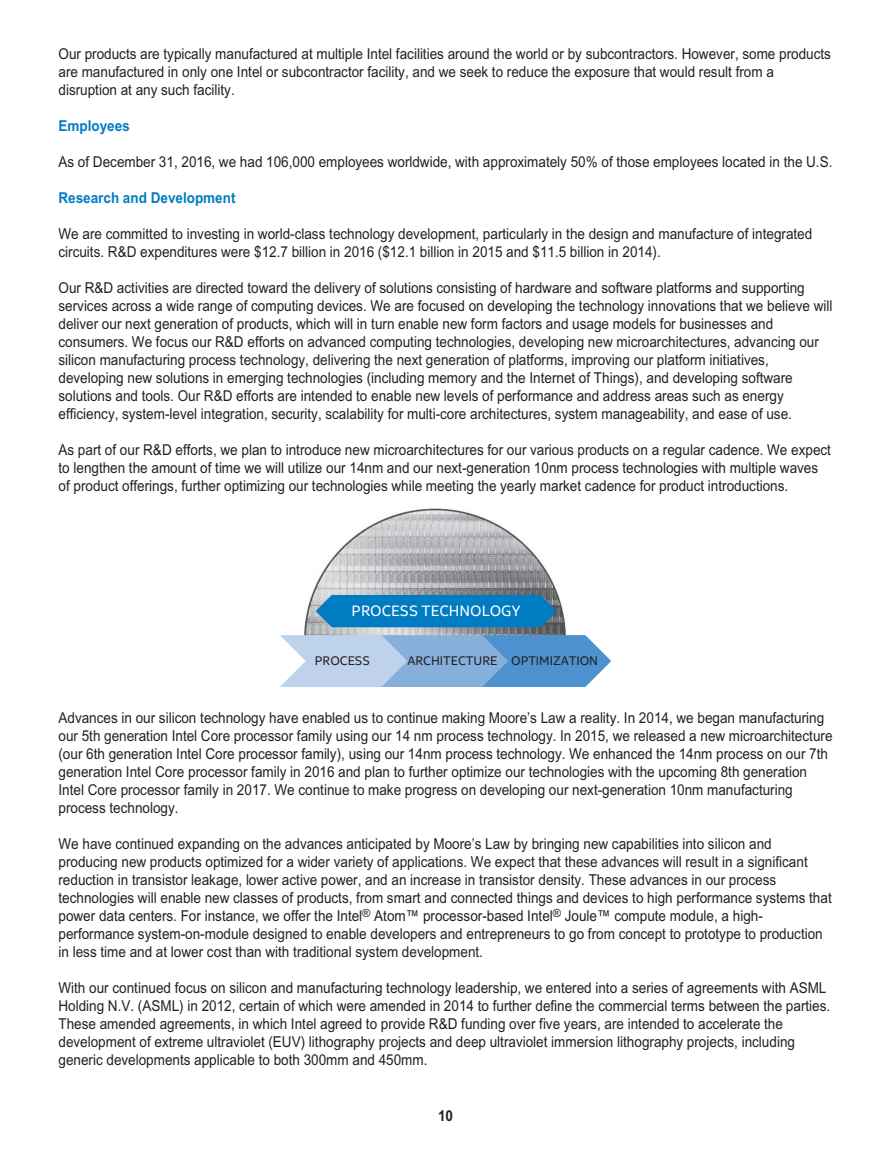
<style>
.page{position:relative;width:891px;height:1161px;background:#fff}
.page>*{position:absolute;margin:0;border:0;box-sizing:border-box;transform-origin:0 0}
.t1{font:15.15px "Intel Clear";color:#fff}
.t2{font:15px/18px "Arial";color:#231f20;scale:.9 1}
.t3{font:700 15px "Arial";color:#007cc2;scale:.9 1}
.t4{font:700 15px "Arial";color:#231f20;scale:.9 1}
.t5{font:12.6px "Intel Clear";letter-spacing:-.005em;color:#231f20}
</style>
<div class="page">
<img style="left:304px;top:508px;width:262px;height:127px">
<svg style="left:316px;top:595px;width:241px;height:32px;background:#097dbf"></svg>
<svg style="left:280px;top:635px;width:331px;height:52px;background:#8eb6de"></svg>
<p class="t2" style="left:58px;top:46px;width:860px">Our products are typically manufactured at multiple Intel facilities around the world or by subcontractors. However, some products are manufactured in only one Intel or subcontractor facility, and we seek to reduce the exposure that would result from a disruption at any such facility.</p>
<p class="t3" style="left:58px;top:120px;width:81px">Employees</p>
<p class="t2" style="left:58px;top:154px;width:862px">As of December 31, 2016, we had 106,000 employees worldwide, with approximately 50% of those employees located in the U.S.</p>
<p class="t3" style="left:58px;top:192px;width:198px">Research and Development</p>
<p class="t2" style="left:58px;top:226px;width:839px">We are committed to investing in world-class technology development, particularly in the design and manufacture of integrated circuits. R&amp;D expenditures were $12.7 billion in 2016 ($12.1 billion in 2015 and $11.5 billion in 2014).</p>
<p class="t2" style="left:58px;top:280px;width:861px">Our R&amp;D activities are directed toward the delivery of solutions consisting of hardware and software platforms and supporting services across a wide range of computing devices. We are focused on developing the technology innovations that we believe will deliver our next generation of products, which will in turn enable new form factors and usage models for businesses and consumers. We focus our R&amp;D efforts on advanced computing technologies, developing new microarchitectures, advancing our silicon manufacturing process technology, delivering the next generation of platforms, improving our platform initiatives, developing new solutions in emerging technologies (including memory and the Internet of Things), and developing software solutions and tools. Our R&amp;D efforts are intended to enable new levels of performance and address areas such as energy efficiency, system-level integration, security, scalability for multi-core architectures, system manageability, and ease of use.</p>
<p class="t2" style="left:58px;top:442px;width:860px">As part of our R&amp;D efforts, we plan to introduce new microarchitectures for our various products on a regular cadence. We expect to lengthen the amount of time we will utilize our 14nm and our next-generation 10nm process technologies with multiple waves of product offerings, further optimizing our technologies while meeting the yearly market cadence for product introductions.</p>
<p class="t1" style="left:352px;top:605px;width:171px">PROCESS TECHNOLOGY</p>
<p class="t5" style="left:315px;top:656px;width:56px">PROCESS</p>
<p class="t5" style="left:407px;top:656px;width:192px">ARCHITECTURE OPTIMIZATION</p>
<p class="t2" style="left:58px;top:710px;width:862px">Advances in our silicon technology have enabled us to continue making Moore’s Law a reality. In 2014, we began manufacturing our 5th generation Intel Core processor family using our 14 nm process technology. In 2015, we released a new microarchitecture (our 6th generation Intel Core processor family), using our 14nm process technology. We enhanced the 14nm process on our 7th generation Intel Core processor family in 2016 and plan to further optimize our technologies with the upcoming 8th generation Intel Core processor family in 2017. We continue to make progress on developing our next-generation 10nm manufacturing process technology.</p>
<p class="t2" style="left:58px;top:836px;width:861px">We have continued expanding on the advances anticipated by Moore’s Law by bringing new capabilities into silicon and producing new products optimized for a wider variety of applications. We expect that these advances will result in a significant reduction in transistor leakage, lower active power, and an increase in transistor density. These advances in our process technologies will enable new classes of products, from smart and connected things and devices to high performance systems that power data centers. For instance, we offer the Intel<sup>®</sup> Atom™ processor-based Intel<sup>®</sup> Joule™ compute module, a high&shy;performance system-on-module designed to enable developers and entrepreneurs to go from concept to prototype to production in less time and at lower cost than with traditional system development.</p>
<p class="t2" style="left:59px;top:980px;width:859px">With our continued focus on silicon and manufacturing technology leadership, we entered into a series of agreements with ASML Holding N.V. (ASML) in 2012, certain of which were amended in 2014 to further define the commercial terms between the parties.<br>These amended agreements, in which Intel agreed to provide R&amp;D funding over five years, are intended to accelerate the development of extreme ultraviolet (EUV) lithography projects and deep ultraviolet immersion lithography projects, including generic developments applicable to both 300mm and 450mm.</p>
<p class="t4" style="left:438px;top:1110px;width:18px">10</p>
</div>
